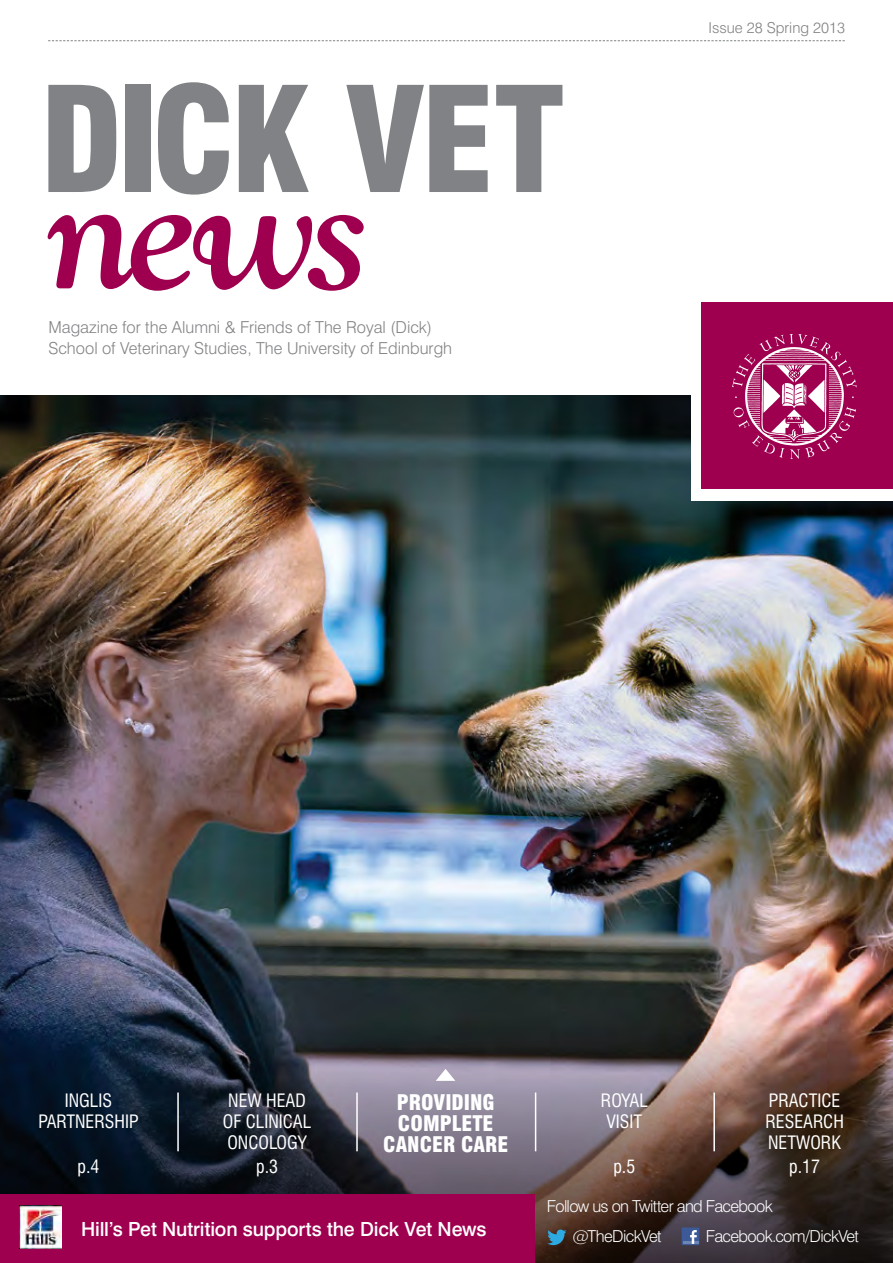
<style>
.page{position:relative;width:893px;height:1263px;background:#fff}
.page>*{position:absolute;margin:0;border:0;box-sizing:border-box;transform-origin:0 0}
.t1{font:italic 700 168px "Goudy Old Style BT";color:#9e004f}
.t2{font:900 condensed 142.5px "Swiss 721 BT";letter-spacing:-.04em;color:#808285}
.t3{font:700 condensed 39px "Swiss 721 BT";color:#fff}
.t4{font:900 condensed 21px "Swiss 721 BT";color:#fff}
.t5{font:500 19.5px "Swiss 721 BT";letter-spacing:-.01em;color:#fff}
.t6{font:condensed 18px/21px "Swiss 721 BT";color:#fff;text-align:center}
.t7{font:300 16.5px/21px "Swiss 721 BT";color:#808285}
.t8{font:300 16.5px/30px "Swiss 721 BT";letter-spacing:-.04em;color:#fff}
.t9{font:300 15px "Swiss 721 BT";color:#808285}
</style>
<div class="page">
<img style="left:0;top:395px;width:893px;height:631px">
<img style="left:0;top:1026px;width:893px;height:237px">
<svg style="left:547px;top:1229px;width:19px;height:16px"></svg>
<div style="left:0;top:1194px;width:535px;height:69px;background:#9e004f"></div>
<div style="left:691px;top:295px;width:202px;height:206px;background:#fff"></div>
<div style="left:702px;top:303px;width:191px;height:186px;background:#9e004f"></div>
<svg style="left:732px;top:334px;width:125px;height:125px"></svg>
<img style="left:20px;top:1205px;width:42px;height:43px">
<svg style="left:48px;top:40px;width:797px;height:1px"></svg>
<div style="left:682px;top:1227px;width:17px;height:18px;background:#3c5a98"></div>
<hr style="left:683px;top:1241px;width:15px;height:3px;background:#6d85b3">
<svg style="left:690px;top:1230px;width:7px;height:14px"></svg>
<svg style="left:436px;top:1069px;width:19px;height:12px"></svg>
<hr style="left:713px;top:1092px;width:2px;height:59px;background:#fff">
<hr style="left:177px;top:1092px;width:2px;height:59px;background:#fff">
<hr style="left:356px;top:1092px;width:2px;height:59px;background:#fff">
<hr style="left:535px;top:1092px;width:1px;height:59px;background:#fff">
<h2 class="t2" style="left:40px;top:55px;width:526px">DICK vet</h2>
<h1 class="t1" style="left:48px;top:127px;width:321px">news</h1>
<p class="t7" style="left:48px;top:316px;width:405px">Magazine for the Alumni &amp; Friends of The Royal (Dick)<br>School of Veterinary Studies, The University of Edinburgh</p>
<p class="t9" style="left:709px;top:19px;width:138px">Issue 28 Spring 2013</p>
<p class="t6" style="left:38px;top:1090px;width:102px;text-align:left;text-indent:26px">INGLIS<br>PARTNERSHIP</p>
<p class="t6" style="left:77px;top:1156px;width:24px">P.4</p>
<h3 class="t3" style="left:48px;top:1117px;width:109px">INSIDE</h3>
<p class="t6" style="left:223px;top:1090px;width:90px">NEW HEAD<br>OF CLINICAL<br>ONCOLOGY</p>
<p class="t6" style="left:256px;top:1156px;width:24px">P.3</p>
<p class="t4" style="left:397px;top:1090px;width:99px">PROVIDING</p>
<p class="t4" style="left:398px;top:1111px;width:75px">COMPLETE</p>
<p class="t4" style="left:383px;top:1132px;width:124px">CANCER CARE</p>
<p class="t6" style="left:601px;top:1090px;width:31px">ROYAL<br>VISIT</p>
<p class="t6" style="left:613px;top:1156px;width:24px">P.5</p>
<p class="t6" style="left:765px;top:1090px;width:77px;text-align:left">PRACTICE<br>RESEARCH<br>NETWORK</p>
<p class="t6" style="left:789px;top:1156px;width:32px">P.17</p>
<p class="t5" style="left:81px;top:1217px;width:407px">Hill’s Pet Nutrition supports the Dick Vet News</p>
<p class="t8" style="left:572px;top:1191px;width:202px;text-indent:-25px">Follow us on Twitter and Facebook @TheDickVet</p>
<p class="t8" style="left:706px;top:1221px;width:155px">Facebook.com/DickVet</p>
</div>
